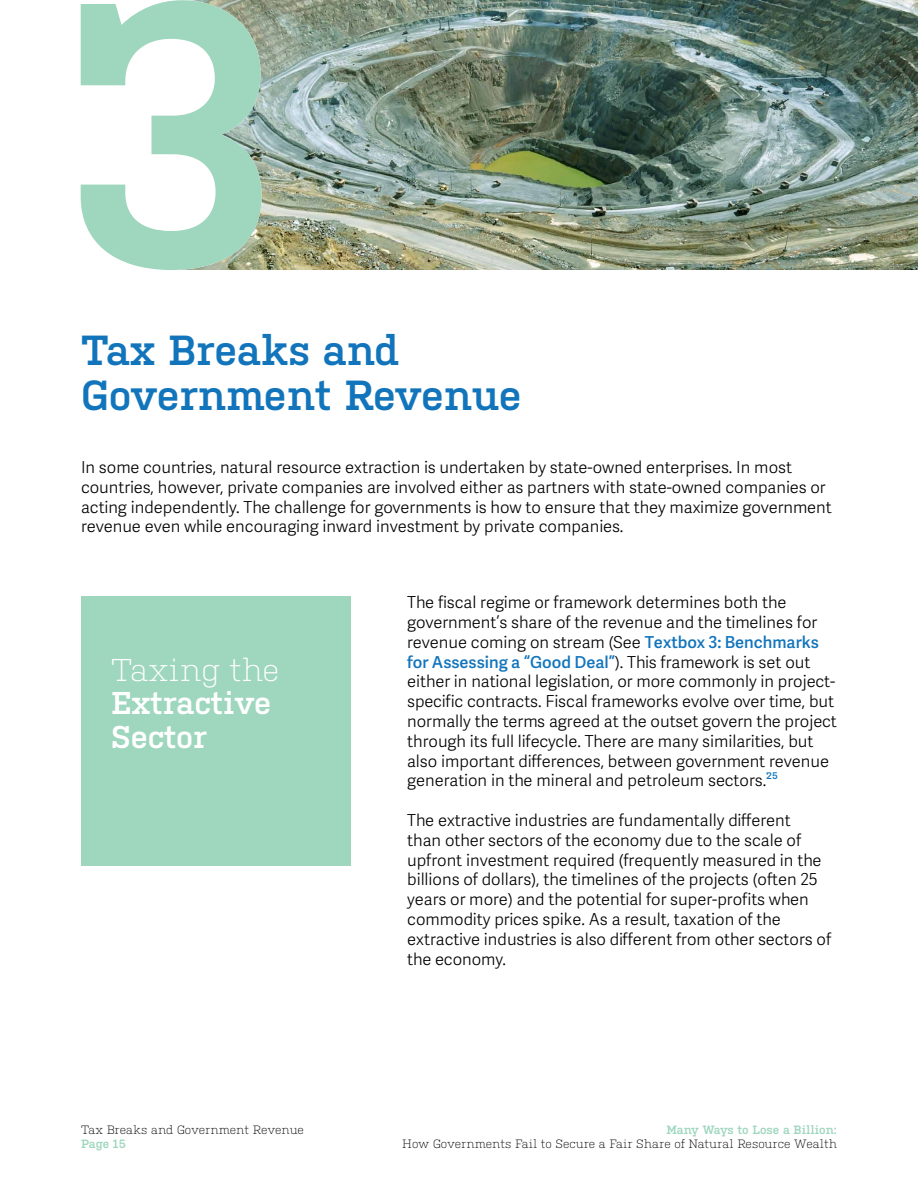
<style>
.page{position:relative;width:918px;height:1188px;background:#fff}
.page>*{position:absolute;margin:0;border:0;box-sizing:border-box;transform-origin:0 0}
.t1{font:600 42px/45px "Kulturista";color:#1275bc}
.t2{font:600 31.5px/33px "Kulturista";color:#fff}
.t3{font:300 31.5px "Kulturista";color:#fff}
.t4{font:300 16.5px/19.8px "Adelle Sans";color:#000}
.t5{font:300 12px "Kulturista";letter-spacing:.005em;color:#000}
.t6{font:600 12px "Kulturista";letter-spacing:.005em;color:#9ed6be}
.s1{font-weight:600;color:#1275bc}
</style>
<div class="page">
<div style="left:81px;top:596px;width:270px;height:270px;background:#9ed6be"></div>
<img style="left:262px;top:0;width:656px;height:270px">
<svg style="left:81px;top:0;width:181px;height:270px;fill:#9ed6be"></svg>
<h1 class="t1" style="left:81px;top:324px;width:442px">Tax Breaks and<br>Government Revenue</h1>
<p class="t4" style="left:81px;top:457px;width:752px">In some countries, natural resource extraction is undertaken by state-owned enterprises. In most countries, however, private companies are involved either as partners with state-owned companies or acting independently. The challenge for governments is how to ensure that they maximize government revenue even while encouraging inward investment by private companies.</p>
<h2 class="t3" style="left:111px;top:648px;width:170px">Taxing the</h2>
<h2 class="t2" style="left:111px;top:684px;width:162px">Extractive<br>Sector</h2>
<p class="t5" style="left:81px;top:1121px;width:224px">Tax Breaks and Government Revenue</p>
<p class="t6" style="left:81px;top:1135px;width:46px">Page 15</p>
<p class="t4" style="left:407px;top:593px;width:431px">The fiscal regime or framework determines both the government’s share of the revenue and the timelines for revenue coming on stream (See <span class="s1">Textbox 3: Benchmarks for Assessing a “Good Deal”</span>). This framework is set out either in national legislation, or more commonly in project&shy;specific contracts. Fiscal frameworks evolve over time, but normally the terms agreed at the outset govern the project through its full lifecycle. There are many similarities, but also important differences, between government revenue generation in the mineral and petroleum sectors.<sup>25</sup></p>
<p class="t4" style="left:407px;top:810px;width:426px">The extractive industries are fundamentally different<br>than other sectors of the economy due to the scale of upfront investment required (frequently measured in the billions of dollars), the timelines of the projects (often 25 years or more) and the potential for super-profits when commodity prices spike. As a result, taxation of the extractive industries is also different from other sectors of the economy.</p>
<p class="t6" style="left:666px;top:1121px;width:172px">Many Ways to Lose a Billion:</p>
<p class="t5" style="left:402px;top:1135px;width:436px">How Governments Fail to Secure a Fair Share of Natural Resource Wealth</p>
</div>
